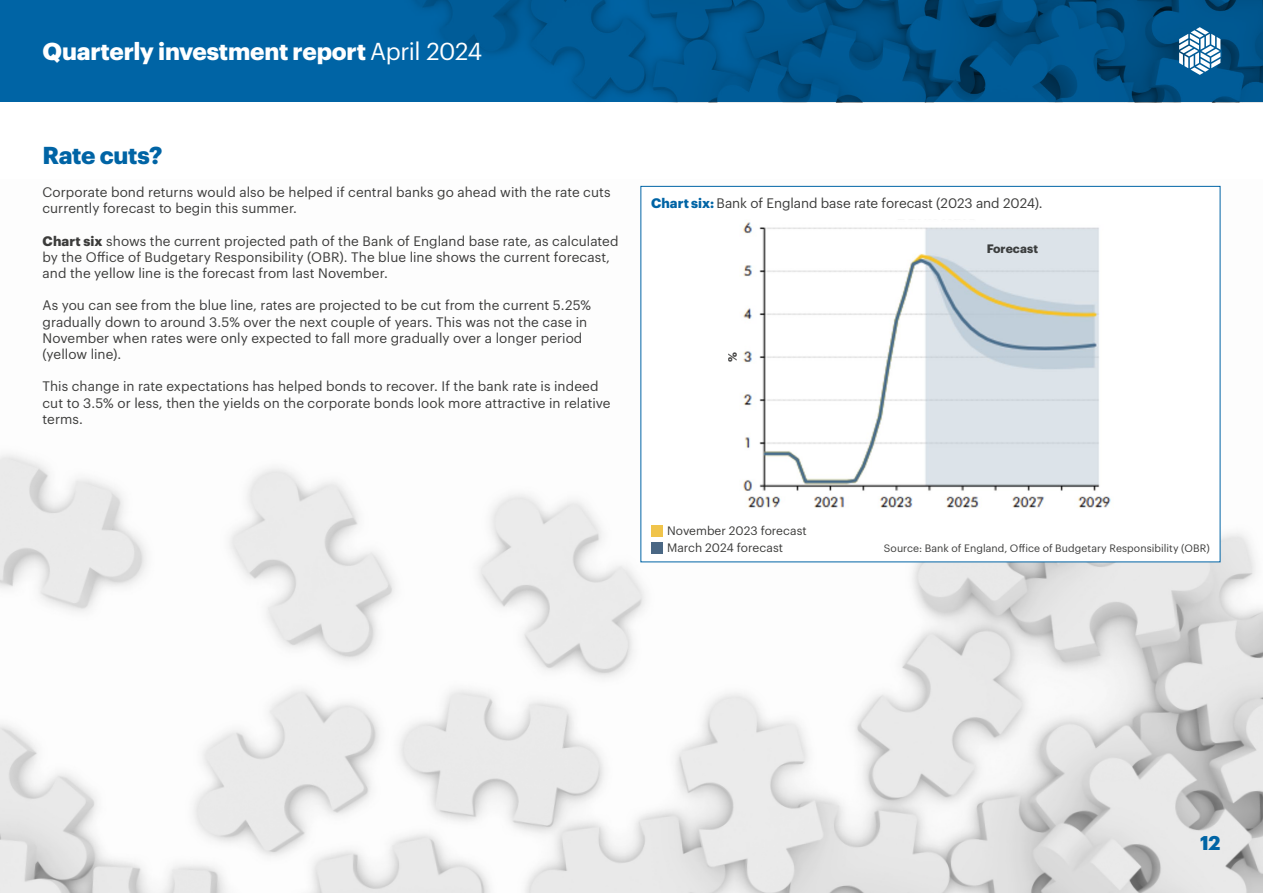
<style>
.page{position:relative;width:1263px;height:893px;background:#fff}
.page>*{position:absolute;margin:0;border:0;box-sizing:border-box;transform-origin:0 0}
.t1{font:700 24px "Graphik";letter-spacing:-.01em;color:#fff}
.t2{font:700 24px "Graphik";letter-spacing:-.01em;color:#0064a5}
.t3{font:700 19.5px "Graphik";color:#0064a5}
.t4{font:13.5px/16.2px "Graphik";letter-spacing:.005em;color:#3c3c3b}
.t5{font:12px "Graphik";color:#3c3c3b}
.t6{font:700 12px "Graphik";letter-spacing:.005em;color:#3c3c3b}
.t7{font:10.5px "Graphik";letter-spacing:.005em;color:#3c3c3b}
.s1{font-weight:400}
.s2{font-weight:700}
.s3{font-weight:700;color:#0064a5}
</style>
<div class="page">
<img style="left:0;top:185px;width:1263px;height:708px">
<svg style="left:0;top:0;width:1263px;height:102px;background:#005a95"></svg>
<svg style="left:1179px;top:27px;width:41px;height:48px"></svg>
<div style="left:641px;top:186px;width:579px;height:376px;background:#fff"></div>
<img style="left:743px;top:222px;width:368px;height:286px">
<div style="left:651px;top:543px;width:11px;height:11px;background:#4a6784"></div>
<div style="left:651px;top:525px;width:11px;height:11px;background:#f0c44b"></div>
<h1 class="t1" style="left:43px;top:33px;width:441px">Quarterly investment report <span class="s1">April 2024</span></h1>
<h1 class="t2" style="left:43px;top:137px;width:121px">Rate cuts?</h1>
<p class="t4" style="left:43px;top:183px;width:569px">Corporate bond returns would also be helped if central banks go ahead with the rate cuts currently forecast to begin this summer.</p>
<p class="t4" style="left:43px;top:231px;width:578px"><span class="s2">Chart six</span> shows the current projected path of the Bank of England base rate, as calculated by the Office of Budgetary Responsibility (OBR). The blue line shows the current forecast, and the yellow line is the forecast from last November.</p>
<p class="t4" style="left:43px;top:296px;width:550px">As you can see from the blue line, rates are projected to be cut from the current 5.25% gradually down to around 3.5% over the next couple of years. This was not the case in November when rates were only expected to fall more gradually over a longer period (yellow line).</p>
<p class="t4" style="left:43px;top:377px;width:570px">This change in rate expectations has helped bonds to recover. If the bank rate is indeed cut to 3.5% or less, then the yields on the corporate bonds look more attractive in relative terms.</p>
<p class="t4" style="left:651px;top:194px;width:393px"><span class="s3">Chart six:</span> Bank of England base rate forecast (2023 and 2024).</p>
<p class="t6" style="left:723px;top:362px;width:11px;rotate:-90deg">%</p>
<p class="t6" style="left:986px;top:239px;width:53px">Forecast</p>
<p class="t5" style="left:667px;top:522px;width:141px">November 2023 forecast</p>
<p class="t5" style="left:667px;top:539px;width:117px">March 2024 forecast</p>
<p class="t7" style="left:884px;top:541px;width:327px">Source: Bank of England, Office of Budgetary Responsibility (OBR)</p>
<h2 class="t3" style="left:1200px;top:828px;width:22px">12</h2>
</div>
